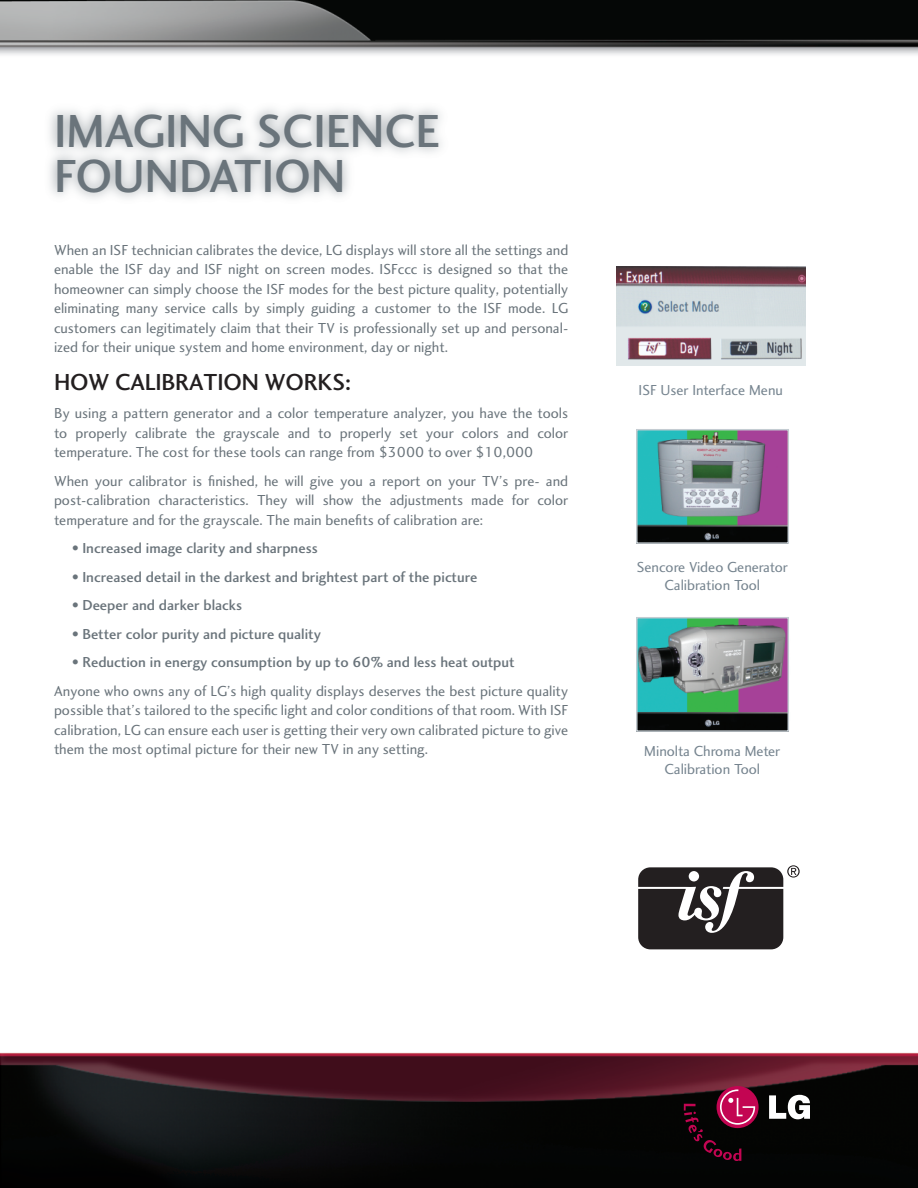
<style>
.page{position:relative;width:918px;height:1188px;background:#fff}
.page>*{position:absolute;margin:0;border:0;box-sizing:border-box;transform-origin:0 0}
.t1{font:48px/45px "Charlotte Sans Medium Plain";color:#6a747b}
.t2{font:24px "Charlotte Sans Medium Plain";letter-spacing:-.005em;color:#231f20}
.t3{font:15px/19.5px "Charlotte Sans Book Plain";color:#6a747b;text-align:justify}
.t4{font:15px "Charlotte Sans Medium Plain";color:#6a747b}
.t5{font:15px/18px "Charlotte Sans Book Plain";color:#76848f;text-align:center}
</style>
<div class="page">
<img style="left:0;top:0;width:918px;height:1188px">
<img style="left:636px;top:617px;width:155px;height:117px">
<img style="left:683px;top:266px;width:123px;height:100px">
<img style="left:639px;top:432px;width:147px;height:109px">
<div style="left:636px;top:429px;width:153px;height:115px;border:2px solid #c4ccd2"></div>
<img style="left:639px;top:620px;width:147px;height:109px">
<div style="left:636px;top:617px;width:153px;height:115px;border:2px solid #c4ccd2"></div>
<svg style="left:638px;top:865px;width:162px;height:84px"></svg>
<img style="left:38px;top:91px;width:645px;height:308px">
<svg style="left:769px;top:1095px;width:41px;height:24px"></svg>
<svg style="left:717px;top:1086px;width:42px;height:42px"></svg>
<svg style="left:684px;top:1089px;width:71px;height:72px;background:#460f24"></svg>
<h1 class="t1" style="left:54px;top:108px;width:387px">IMAGING SCIENCE<br>FOUNDATION</h1>
<p class="t3" style="left:54px;top:240px;width:516px">When an ISF technician calibrates the device, LG displays will store all the settings and enable the ISF day and ISF night on screen modes. ISFccc is designed so that the homeowner can simply choose the ISF modes for the best picture quality, potentially eliminating many service calls by simply guiding a customer to the ISF mode. LG customers can legitimately claim that their TV is professionally set up and personal&shy;ized for their unique system and home environment, day or night.</p>
<h2 class="t2" style="left:54px;top:368px;width:299px">HOW CALIBRATION WORKS:</h2>
<p class="t3" style="left:54px;top:403px;width:516px">By using a pattern generator and a color temperature analyzer, you have the tools to properly calibrate the grayscale and to properly set your colors and color temperature. The cost for these tools can range from $3000 to over $10,000</p>
<p class="t3" style="left:54px;top:471px;width:516px">When your calibrator is finished, he will give you a report on your TV’s pre- and post-calibration characteristics. They will show the adjustments made for color temperature and for the grayscale. The main benefits of calibration are:</p>
<p class="t4" style="left:72px;top:539px;width:247px">• Increased image clarity and sharpness</p>
<p class="t4" style="left:72px;top:568px;width:407px">• Increased detail in the darkest and brightest part of the picture</p>
<p class="t4" style="left:72px;top:596px;width:172px">• Deeper and darker blacks</p>
<p class="t4" style="left:72px;top:625px;width:250px">• Better color purity and picture quality</p>
<p class="t4" style="left:72px;top:653px;width:444px">• Reduction in energy consumption by up to 60% and less heat output</p>
<p class="t3" style="left:54px;top:681px;width:516px">Anyone who owns any of LG’s high quality displays deserves the best picture quality possible that’s tailored to the specific light and color conditions of that room. With ISF calibration, LG can ensure each user is getting their very own calibrated picture to give them the most optimal picture for their new TV in any setting.</p>
<p class="t5" style="left:639px;top:381px;width:146px">ISF User Interface Menu</p>
<p class="t5" style="left:637px;top:558px;width:152px">Sencore Video Generator<br>Calibration Tool</p>
<p class="t5" style="left:644px;top:741px;width:138px">Minolta Chroma Meter<br>Calibration Tool</p>
</div>
